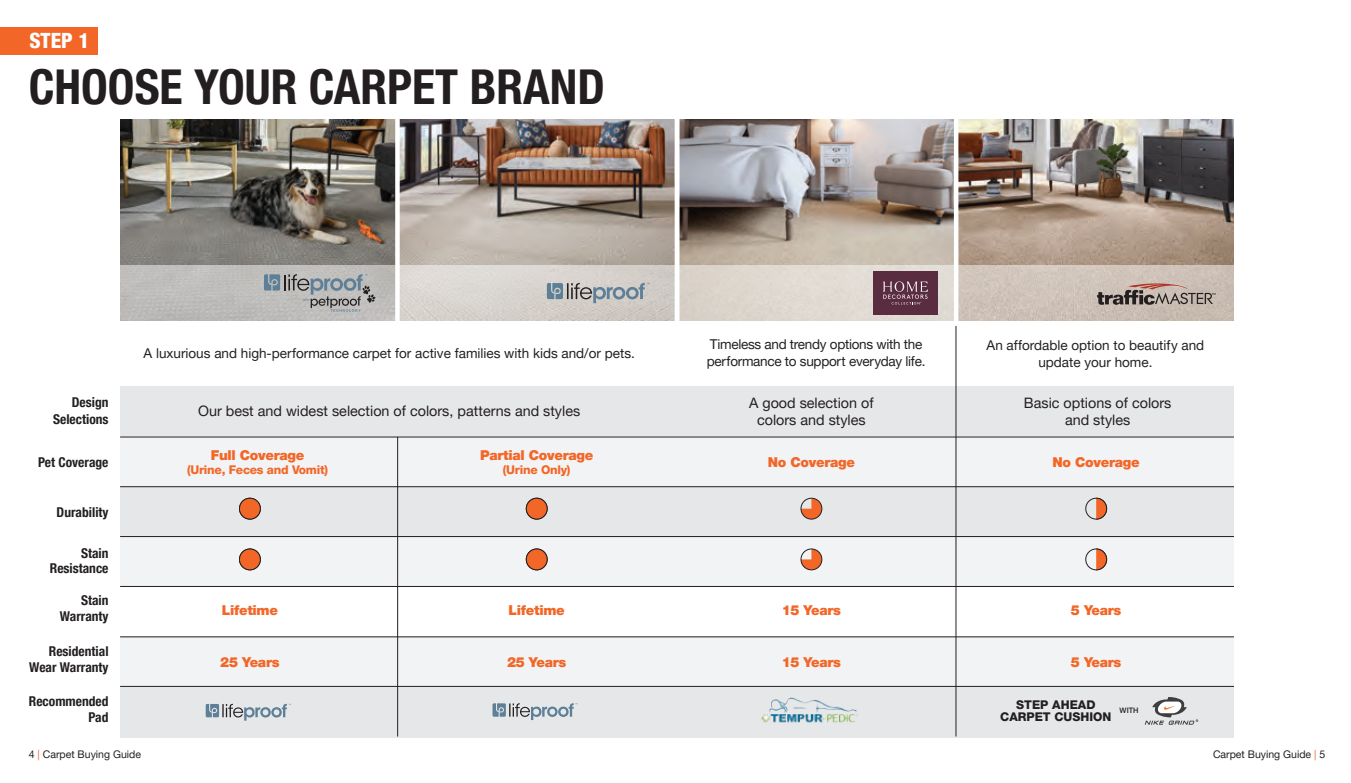
<style>
.page{position:relative;width:1351px;height:783px;background:#fff}
.page>*{position:absolute;margin:0;border:0;box-sizing:border-box;transform-origin:0 0}
.t1{font:700 condensed 48px "Helvetica Neue LT Pro";color:#231f20}
.t2{font:800 condensed 21px "Helvetica Neue LT Pro";color:#fff}
.t3{font:14.4px/17.2px "Helvetica Neue LT Pro";color:#231f20;text-align:center}
.t4{font:900 13.65px "Helvetica Neue LT Pro";letter-spacing:-.02em;color:#f26728}
.t5{font:13.5px/16.5px "Helvetica Neue LT Pro";color:#231f20;text-align:center}
.t6{font:700 condensed 13.5px/16.2px "Helvetica Neue LT Pro";color:#231f20;text-align:right}
.t7{font:13.5px/16.5px "Helvetica Neue LT Pro";letter-spacing:-.02em;color:#231f20}
.t8{font:800 12px "Helvetica Neue LT Pro";letter-spacing:-.02em;color:#f26728}
.t9{font:800 12px/12px "Helvetica Neue LT Pro";color:#231f20;text-align:center}
.t10{font:10.5px "Helvetica Neue LT Pro";color:#231f20}
.t11{font:500 7.5px "Helvetica Neue LT Pro";color:#231f20}
.s1{color:#f26728}
</style>
<div class="page">
<div style="left:120px;top:386px;width:1114px;height:51px;background:#e6e7e9"></div>
<div style="left:120px;top:436px;width:1114px;height:50px;background:#f2f3f4"></div>
<div style="left:120px;top:486px;width:1114px;height:50px;background:#e6e7e9"></div>
<div style="left:120px;top:536px;width:1114px;height:50px;background:#f2f3f4"></div>
<div style="left:120px;top:636px;width:1114px;height:50px;background:#f2f3f4"></div>
<div style="left:120px;top:685px;width:1114px;height:52px;background:#e6e7e9"></div>
<hr style="left:397px;top:436px;width:1px;height:300px;background:#231f20">
<hr style="left:955px;top:326px;width:1px;height:410px;background:#231f20">
<hr style="left:120px;top:636px;width:1114px;height:1px;background:#231f20">
<hr style="left:120px;top:586px;width:1114px;height:1px;background:#231f20">
<hr style="left:120px;top:536px;width:1114px;height:1px;background:#231f20">
<hr style="left:120px;top:486px;width:1114px;height:1px;background:#231f20">
<hr style="left:120px;top:436px;width:1114px;height:1px;background:#231f20">
<hr style="left:120px;top:685px;width:1114px;height:1px;background:#231f20">
<div style="left:0;top:27px;width:98px;height:28px;background:#f26728"></div>
<img style="left:958px;top:119px;width:276px;height:146px">
<img style="left:679px;top:119px;width:274px;height:146px">
<img style="left:400px;top:119px;width:275px;height:146px">
<img style="left:120px;top:119px;width:275px;height:146px">
<div style="left:239px;top:498px;width:21px;height:21px;background:#f26728;border-radius:50%"></div>
<div style="left:239px;top:498px;width:21px;height:21px;border:1px solid #231f20;border-radius:50%"></div>
<div style="left:526px;top:498px;width:21px;height:21px;background:#f26728;border-radius:50%"></div>
<div style="left:526px;top:498px;width:21px;height:21px;border:1px solid #231f20;border-radius:50%"></div>
<svg style="left:801px;top:498px;width:21px;height:21px"></svg>
<div style="left:801px;top:498px;width:21px;height:21px;border:1px solid #231f20;border-radius:50%"></div>
<div style="left:1085px;top:498px;width:21px;height:21px;border:1px solid #231f20;border-radius:50%"></div>
<svg style="left:1095px;top:497px;width:12px;height:22px"></svg>
<div style="left:239px;top:548px;width:21px;height:21px;background:#f26728;border-radius:50%"></div>
<div style="left:239px;top:548px;width:21px;height:22px;border:1px solid #231f20;border-radius:50%"></div>
<div style="left:526px;top:548px;width:21px;height:21px;background:#f26728;border-radius:50%"></div>
<div style="left:526px;top:548px;width:21px;height:22px;border:1px solid #231f20;border-radius:50%"></div>
<svg style="left:801px;top:550px;width:21px;height:19px"></svg>
<div style="left:801px;top:548px;width:21px;height:22px;border:1px solid #231f20;border-radius:50%"></div>
<div style="left:1085px;top:548px;width:21px;height:22px;border:1px solid #231f20;border-radius:50%"></div>
<svg style="left:1095px;top:548px;width:12px;height:22px"></svg>
<svg style="left:206px;top:703px;width:85px;height:17px"></svg>
<svg style="left:492px;top:703px;width:85px;height:16px"></svg>
<img style="left:761px;top:697px;width:97px;height:26px">
<div style="left:120px;top:265px;width:275px;height:55px;background:#bebdbb"></div>
<svg style="left:264px;top:274px;width:114px;height:38px"></svg>
<div style="left:400px;top:265px;width:275px;height:55px;background:linear-gradient(to right,#dedad6,#cec9c3)"></div>
<svg style="left:547px;top:283px;width:102px;height:20px;background:#a6acaf"></svg>
<div style="left:679px;top:265px;width:275px;height:55px;background:#dfd9d1"></div>
<div style="left:873px;top:271px;width:65px;height:43px;background:#5a2c3f"></div>
<svg style="left:883px;top:281px;width:45px;height:23px"></svg>
<div style="left:958px;top:265px;width:276px;height:55px;background:#cec2b9"></div>
<svg style="left:1097px;top:283px;width:118px;height:22px"></svg>
<svg style="left:1145px;top:697px;width:53px;height:27px"></svg>
<p class="t2" style="left:29px;top:28px;width:61px">STEP 1</p>
<p class="t1" style="left:29px;top:58px;width:578px">CHOOSE YOUR CARPET BRAND</p>
<p class="t5" style="left:144px;top:344px;width:493px">A luxurious and high-performance carpet for active families with kids and/or pets.</p>
<p class="t7" style="left:707px;top:336px;width:220px">Timeless and trendy options with the performance to support everyday life.</p>
<p class="t5" style="left:986px;top:337px;width:219px">An affordable option to beautify and update your home.</p>
<p class="t6" style="left:53px;top:394px;width:57px">Design<br>Selections</p>
<p class="t6" style="left:38px;top:454px;width:72px">Pet Coverage</p>
<p class="t6" style="left:57px;top:504px;width:53px">Durability</p>
<p class="t6" style="left:50px;top:545px;width:60px;line-height:15px">Stain<br>Resistance</p>
<p class="t6" style="left:60px;top:592px;width:50px">Stain<br>Warranty</p>
<p class="t6" style="left:29px;top:643px;width:81px">Residential<br>Wear Warranty</p>
<p class="t6" style="left:29px;top:693px;width:81px">Recommended<br>Pad</p>
<p class="t3" style="left:198px;top:401px;width:383px">Our best and widest selection of colors, patterns and styles</p>
<p class="t4" style="left:211px;top:446px;width:95px">Full Coverage</p>
<p class="t8" style="left:187px;top:462px;width:142px">(Urine, Feces and Vomit)</p>
<p class="t4" style="left:480px;top:446px;width:115px">Partial Coverage</p>
<p class="t8" style="left:503px;top:462px;width:69px">(Urine Only)</p>
<p class="t3" style="left:749px;top:393px;width:126px">A good selection of colors and styles</p>
<p class="t3" style="left:1024px;top:393px;width:149px">Basic options of colors and styles</p>
<p class="t4" style="left:768px;top:453px;width:89px">No Coverage</p>
<p class="t4" style="left:1052px;top:453px;width:89px">No Coverage</p>
<p class="t4" style="left:222px;top:602px;width:58px">Lifetime</p>
<p class="t4" style="left:508px;top:602px;width:58px">Lifetime</p>
<p class="t4" style="left:781px;top:602px;width:61px">15 Years</p>
<p class="t4" style="left:1071px;top:602px;width:52px">5 Years</p>
<p class="t4" style="left:220px;top:653px;width:61px">25 Years</p>
<p class="t4" style="left:507px;top:653px;width:61px">25 Years</p>
<p class="t4" style="left:781px;top:653px;width:61px">15 Years</p>
<p class="t4" style="left:1071px;top:653px;width:52px">5 Years</p>
<p class="t9" style="left:1000px;top:698px;width:113px">STEP AHEAD<br>CARPET CUSHION</p>
<p class="t11" style="left:1119px;top:705px;width:21px">WITH</p>
<p class="t10" style="left:29px;top:747px;width:114px">4 <span class="s1">|</span> Carpet Buying Guide</p>
<p class="t10" style="left:1213px;top:747px;width:114px">Carpet Buying Guide <span class="s1">|</span> 5</p>
</div>
